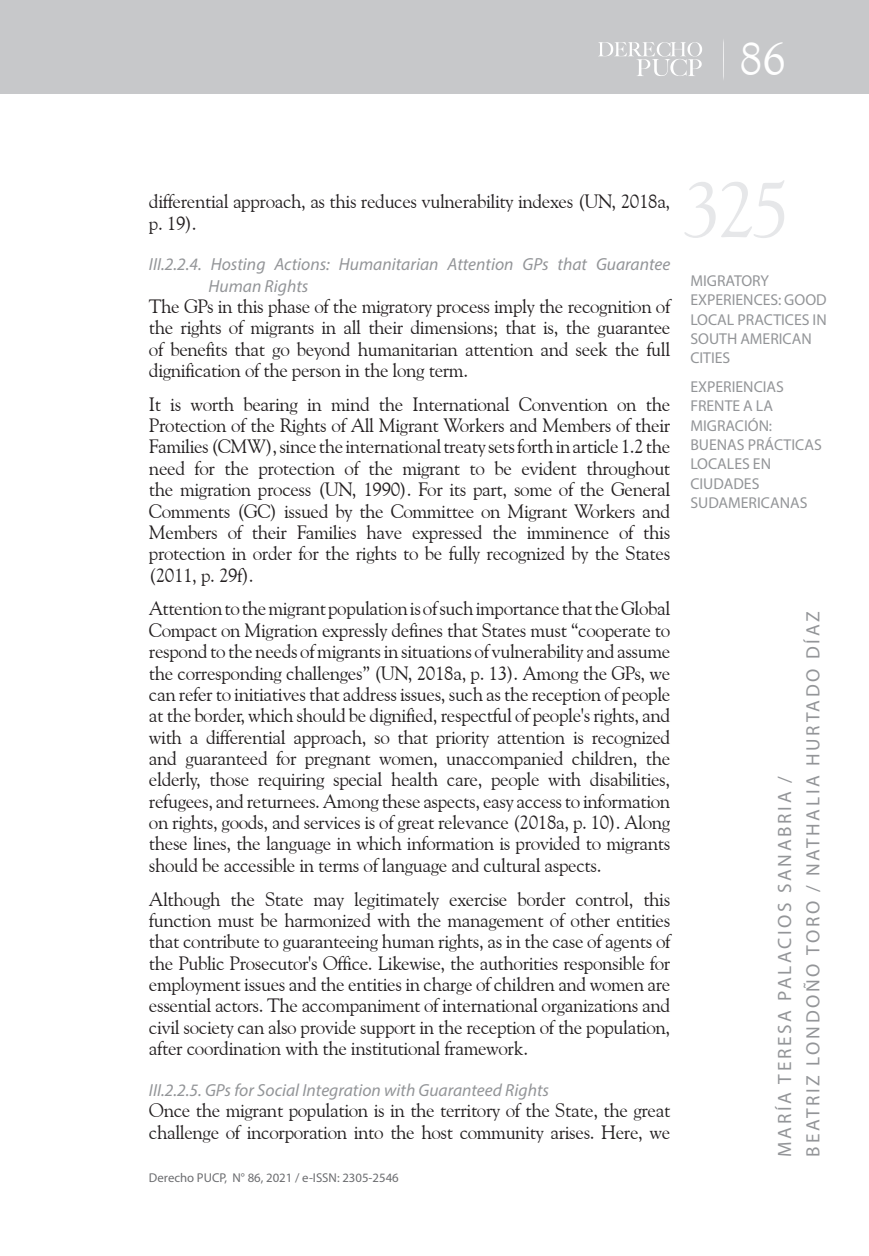
<style>
.page{position:relative;width:869px;height:1256px;background:#fff}
.page>*{position:absolute;margin:0;border:0;box-sizing:border-box;transform-origin:0 0}
.t1{font:78.75px "Goudy Old Style BT";color:#e6e7e9}
.t2{font:46.38px "Goudy Old Style BT";color:#fff}
.t3{font:19.25px/21.3px "Goudy Old Style BT";letter-spacing:-.02em;color:#231f20;text-align:justify}
.t4{font:19.25px/28px "Myriad Pro";letter-spacing:.14em;color:#939598}
.t5{font:italic 17.5px/21px "Myriad Pro";color:#939598}
.t6{font:15.75px/19.2px "Myriad Pro";color:#939598}
.t7{font:12.78px "Myriad Pro";color:#6c6d70}
</style>
<div class="page">
<div style="left:25px;top:0;width:843px;height:94px;background:#c7c8ca"></div>
<div style="left:0;top:0;width:25px;height:94px;background:#c7c8ca"></div>
<svg style="left:598px;top:42px;width:103px;height:34px"></svg>
<h2 class="t2" style="left:739px;top:31px;width:47px">86</h2>
<p class="t3" style="left:149px;top:190px;width:522px">differential approach, as this reduces vulnerability indexes (UN, 2018a, p. 19).</p>
<p class="t5" style="left:208px;top:254px;width:463px;text-indent:-60px">III.2.2.4. Hosting Actions: Humanitarian Attention GPs that Guarantee<br>Human Rights</p>
<p class="t3" style="left:149px;top:295px;width:522px">The GPs in this phase of the migratory process imply the recognition of the rights of migrants in all their dimensions; that is, the guarantee of benefits that go beyond humanitarian attention and seek the full dignification of the person in the long term.</p>
<p class="t3" style="left:149px;top:393px;width:522px">It is worth bearing in mind the International Convention on the Protection of the Rights of All Migrant Workers and Members of their Families (CMW), since the international treaty sets forth in article 1.2 the need for the protection of the migrant to be evident throughout the migration process (UN, 1990). For its part, some of the General Comments (GC) issued by the Committee on Migrant Workers and Members of their Families have expressed the imminence of this protection in order for the rights to be fully recognized by the States (2011, p. 29f).</p>
<p class="t3" style="left:149px;top:597px;width:522px">Attention to the migrant population is of such importance that the Global Compact on Migration expressly defines that States must “cooperate to respond to the needs of migrants in situations of vulnerability and assume the corresponding challenges” (UN, 2018a, p. 13). Among the GPs, we can refer to initiatives that address issues, such as the reception of people at the border, which should be dignified, respectful of people's rights, and with a differential approach, so that priority attention is recognized and guaranteed for pregnant women, unaccompanied children, the elderly, those requiring special health care, people with disabilities, refugees, and returnees. Among these aspects, easy access to information on rights, goods, and services is of great relevance (2018a, p. 10). Along these lines, the language in which information is provided to migrants should be accessible in terms of language and cultural aspects.</p>
<p class="t3" style="left:149px;top:887px;width:522px">Although the State may legitimately exercise border control, this function must be harmonized with the management of other entities that contribute to guaranteeing human rights, as in the case of agents of the Public Prosecutor's Office. Likewise, the authorities responsible for employment issues and the entities in charge of children and women are essential actors. The accompaniment of international organizations and civil society can also provide support in the reception of the population, after coordination with the institutional framework.</p>
<p class="t5" style="left:149px;top:1079px;width:401px">III.2.2.5. GPs for Social Integration with Guaranteed Rights</p>
<p class="t3" style="left:149px;top:1099px;width:522px">Once the migrant population is in the territory of the State, the great challenge of incorporation into the host community arises. Here, we</p>
<p class="t7" style="left:149px;top:1168px;width:251px">Derecho PUCP, N° 86, 2021 / e-ISSN: 2305-2546</p>
<h1 class="t1" style="left:682px;top:161px;width:109px">325</h1>
<p class="t6" style="left:690px;top:271px;width:138px">MIGRATORY<br>EXPERIENCES: GOOD<br>LOCAL PRACTICES IN<br>SOUTH AMERICAN<br>CITIES</p>
<p class="t6" style="left:690px;top:377px;width:133px">EXPERIENCIAS<br>FRENTE A LA<br>MIGRACIÓN:<br>BUENAS PRÁCTICAS<br>LOCALES EN<br>CIUDADES<br>SUDAMERICANAS</p>
<p class="t4" style="left:770px;top:1156px;width:546px;rotate:-90deg">MARÍA TERESA PALACIOS SANABRIA /<br>BEATRIZ LONDOÑO TORO / NATHALIA HURTADO DÍAZ</p>
</div>
